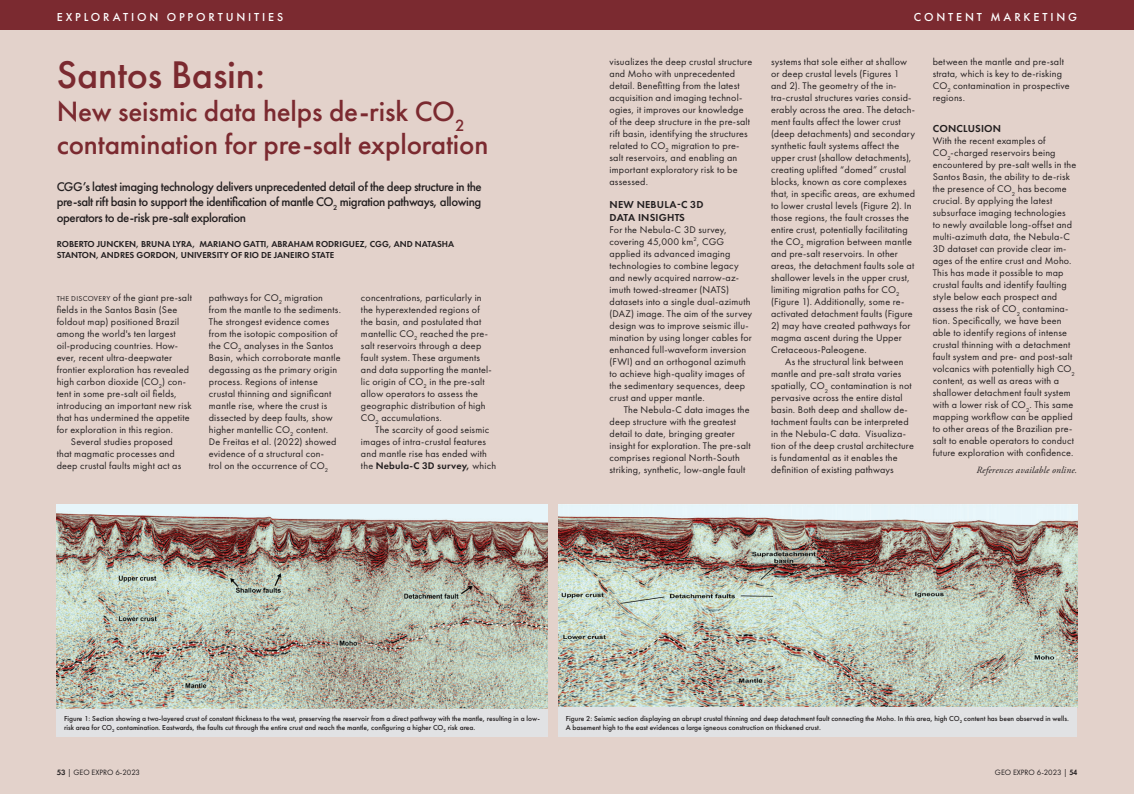
<style>
.page{position:relative;width:1134px;height:794px;background:#fff}
.page>*{position:absolute;margin:0;border:0;box-sizing:border-box;transform-origin:0 0}
.t1{font:500 40px "Futura PT";letter-spacing:-.005em;color:#7b2a30}
.t2{font:500 29px/33px "Futura PT";letter-spacing:-.005em;color:#7b2a30}
.t3{font:500 13px/15.6px "Futura PT";letter-spacing:-.03em;color:#231f20;text-align:justify}
.t4{font:500 12px "Futura PT";letter-spacing:.24em;color:#fff}
.t5{font:600 10.5px/12.6px "Futura PT";letter-spacing:.02em;color:#231f20}
.t6{font:10px/12px "Futura PT";letter-spacing:.02em;color:#231f20}
.t7{font:italic 9.5px "Adobe Garamond Pro";letter-spacing:.02em;color:#231f20}
.t8{font:600 9px/10.8px "Futura PT";color:#231f20}
.t9{font:8px "Futura PT";color:#231f20}
.t10{font:500 7.5px/9px "Futura PT";color:#231f20}
.s1{font-size:7.5px}
.s2{font-weight:600}
</style>
<div class="page">
<div style="left:0;top:28px;width:1134px;height:766px;background:#e3d2cb"></div>
<div style="left:0;top:0;width:1134px;height:29px;background:#7b2a30"></div>
<div style="left:57px;top:707px;width:491px;height:30px;background:#e1e2e4"></div>
<img style="left:57px;top:504px;width:491px;height:205px">
<img style="left:558px;top:505px;width:519px;height:202px">
<div style="left:558px;top:707px;width:519px;height:30px;background:#e1e2e4"></div>
<p class="t4" style="left:57px;top:10px;width:228px">EXPLORATION OPPORTUNITIES</p>
<p class="t4" style="left:914px;top:10px;width:165px">CONTENT MARKETING</p>
<p class="t6" style="left:609px;top:56px;width:144px">visualizes the deep crustal structure and Moho with unprecedented detail. Benefitting from the latest acquisition and imaging technol&shy;ogies, it improves our knowledge of the deep structure in the pre-salt rift basin, identifying the structures related to CO<sub>2</sub> migration to pre&shy;salt reservoirs, and enabling an important exploratory risk to be assessed.</p>
<p class="t5" style="left:610px;top:198px;width:95px">NEW NEBULA-C 3D<br>DATA INSIGHTS</p>
<p class="t6" style="left:609px;top:223px;width:144px">For the Nebula-C 3D survey, covering 45,000 km<sup>2</sup>, CGG applied its advanced imaging technologies to combine legacy and newly acquired narrow-az&shy;imuth towed-streamer (NATS) datasets into a single dual-azimuth (DAZ) image. The aim of the survey design was to improve seismic illu&shy;mination by using longer cables for enhanced full-waveform inversion (FWI) and an orthogonal azimuth to achieve high-quality images of the sedimentary sequences, deep crust and upper mantle.</p>
<p class="t6" style="left:609px;top:403px;width:143px;text-indent:14px">The Nebula-C data images the deep structure with the greatest detail to date, bringing greater insight for exploration. The pre-salt comprises regional North-South striking, synthetic, low-angle fault</p>
<p class="t6" style="left:771px;top:56px;width:146px">systems that sole either at shallow or deep crustal levels (Figures 1 and 2). The geometry of the in&shy;tra-crustal structures varies consid&shy;erably across the area. The detach&shy;ment faults affect the lower crust (deep detachments) and secondary synthetic fault systems affect the upper crust (shallow detachments), creating uplifted “domed” crustal blocks, known as core complexes that, in specific areas, are exhumed to lower crustal levels (Figure 2). In those regions, the fault crosses the entire crust, potentially facilitating the CO<sub>2</sub> migration between mantle and pre-salt reservoirs. In other areas, the detachment faults sole at shallower levels in the upper crust, limiting migration paths for CO<sub>2 </sub>(Figure 1). Additionally, some re&shy;activated detachment faults (Figure</p>
<p class="t6" style="left:771px;top:320px;width:141px">2) may have created pathways for magma ascent during the Upper<br>Cretaceous-Paleogene.</p>
<p class="t6" style="left:771px;top:356px;width:144px;text-indent:14px">As the structural link between mantle and pre-salt strata varies spatially, CO<sub>2</sub> contamination is not pervasive across the entire distal basin. Both deep and shallow de&shy;tachment faults can be interpreted in the Nebula-C data. Visualiza&shy;tion of the deep crustal architecture is fundamental as it enables the definition of existing pathways</p>
<p class="t6" style="left:933px;top:56px;width:138px">between the mantle and pre-salt strata, which is key to de-risking<br>CO<sub>2</sub> contamination in prospective regions.</p>
<p class="t5" style="left:933px;top:122px;width:70px">CONCLUSION</p>
<p class="t6" style="left:933px;top:135px;width:145px">With the recent examples of CO<sub>2</sub>-charged reservoirs being encountered by pre-salt wells in the Santos Basin, the ability to de-risk the presence of CO<sub>2</sub> has become crucial. By applying the latest subsurface imaging technologies<br>to newly available long-offset and multi-azimuth data, the Nebula-C 3D dataset can provide clear im&shy;ages of the entire crust and Moho.<br>This has made it possible to map crustal faults and identify faulting style below each prospect and assess the risk of CO<sub>2</sub> contamina&shy;tion. Specifically, we have been able to identify regions of intense crustal thinning with a detachment fault system and pre- and post-salt volcanics with potentially high CO<sub>2 </sub>content, as well as areas with a shallower detachment fault system with a lower risk of CO<sub>2</sub>. This same mapping workflow can be applied to other areas of the Brazilian pre&shy;salt to enable operators to conduct future exploration with confidence.</p>
<p class="t7" style="left:976px;top:464px;width:102px">References available online.</p>
<h1 class="t1" style="left:57px;top:51px;width:210px">Santos Basin:</h1>
<h2 class="t2" style="left:57px;top:95px;width:433px">New seismic data helps de-risk CO<sub>2 </sub>contamination for pre-salt exploration</h2>
<h3 class="t3" style="left:57px;top:178px;width:427px">CGG’s latest imaging technology delivers unprecedented detail of the deep structure in the pre-salt rift basin to support the identification of mantle CO<sub>2</sub> migration pathways, allowing operators to de-risk pre-salt exploration</h3>
<p class="t8" style="left:57px;top:238px;width:399px">ROBERTO JUNCKEN, BRUNA LYRA, MARIANO GATTI, ABRAHAM RODRIGUEZ, CGG, AND NATASHA<br>STANTON, ANDRES GORDON, UNIVERSITY OF RIO DE JANEIRO STATE</p>
<p class="t6" style="left:57px;top:291px;width:137px"><span class="s1">THE DISCOVERY</span> of the giant pre-salt</p>
<p class="t6" style="left:57px;top:303px;width:122px">fields in the Santos Basin (See</p>
<p class="t6" style="left:57px;top:315px;width:124px">foldout map) positioned Brazil</p>
<p class="t6" style="left:57px;top:327px;width:121px">among the world's ten largest</p>
<p class="t6" style="left:57px;top:339px;width:123px">oil-producing countries. How-</p>
<p class="t6" style="left:57px;top:351px;width:117px">ever, recent ultra-deepwater</p>
<p class="t6" style="left:57px;top:363px;width:134px">frontier exploration has revealed</p>
<p class="t6" style="left:57px;top:375px;width:131px">high carbon dioxide (CO<sub>2</sub>) con-</p>
<p class="t6" style="left:57px;top:387px;width:122px">tent in some pre-salt oil fields,</p>
<p class="t6" style="left:57px;top:399px;width:136px">introducing an important new risk</p>
<p class="t6" style="left:57px;top:411px;width:135px">that has undermined the appetite</p>
<p class="t6" style="left:57px;top:423px;width:118px">for exploration in this region.</p>
<p class="t6" style="left:71px;top:435px;width:104px">Several studies proposed</p>
<p class="t6" style="left:57px;top:447px;width:120px">that magmatic processes and</p>
<p class="t6" style="left:57px;top:459px;width:126px">deep crustal faults might act as</p>
<p class="t6" style="left:209px;top:291px;width:134px">pathways for CO<sub>2</sub> migration from the mantle to the sediments.<br>The strongest evidence comes from the isotopic composition of the CO<sub>2</sub> analyses in the Santos<br>Basin, which corroborate mantle degassing as the primary origin process. Regions of intense crustal thinning and significant mantle rise, where the crust is dissected by deep faults, show higher mantellic CO<sub>2</sub> content.<br>De Freitas et al. (2022) showed evidence of a structural con-<br>trol on the occurrence of CO<sub>2</sub></p>
<p class="t6" style="left:361px;top:291px;width:132px">concentrations, particularly in the hyperextended regions of the basin, and postulated that mantellic CO<sub>2</sub> reached the pre&shy;salt reservoirs through a deep fault system. These arguments and data supporting the mantel&shy;lic origin of CO<sub>2</sub> in the pre-salt allow operators to assess the geographic distribution of high<br>CO<sub>2</sub> accumulations.</p>
<p class="t6" style="left:361px;top:423px;width:137px;text-indent:14px">The scarcity of good seismic images of intra-crustal features and mantle rise has ended with the <span class="s2">Nebula-C 3D survey,</span> which</p>
<p class="t10" style="left:64px;top:714px;width:477px">Figure 1: Section showing a two-layered crust of constant thickness to the west, preserving the reservoir from a direct pathway with the mantle, resulting in a low&shy;risk area for CO<sub>2</sub> contamination. Eastwards, the faults cut through the entire crust and reach the mantle, configuring a higher CO<sub>2</sub> risk area.</p>
<p class="t10" style="left:566px;top:714px;width:505px">Figure 2: Seismic section displaying an abrupt crustal thinning and deep detachment fault connecting the Moho. In this area, high CO<sub>2</sub> content has been observed in wells.<br>A basement high to the east evidences a large igneous construction on thickened crust.</p>
<p class="t9" style="left:57px;top:767px;width:85px"><span class="s2">53</span> | GEO EXPRO 6-2023</p>
<p class="t9" style="left:995px;top:767px;width:84px">GEO EXPRO 6-2023 | <span class="s2">54</span></p>
</div>
